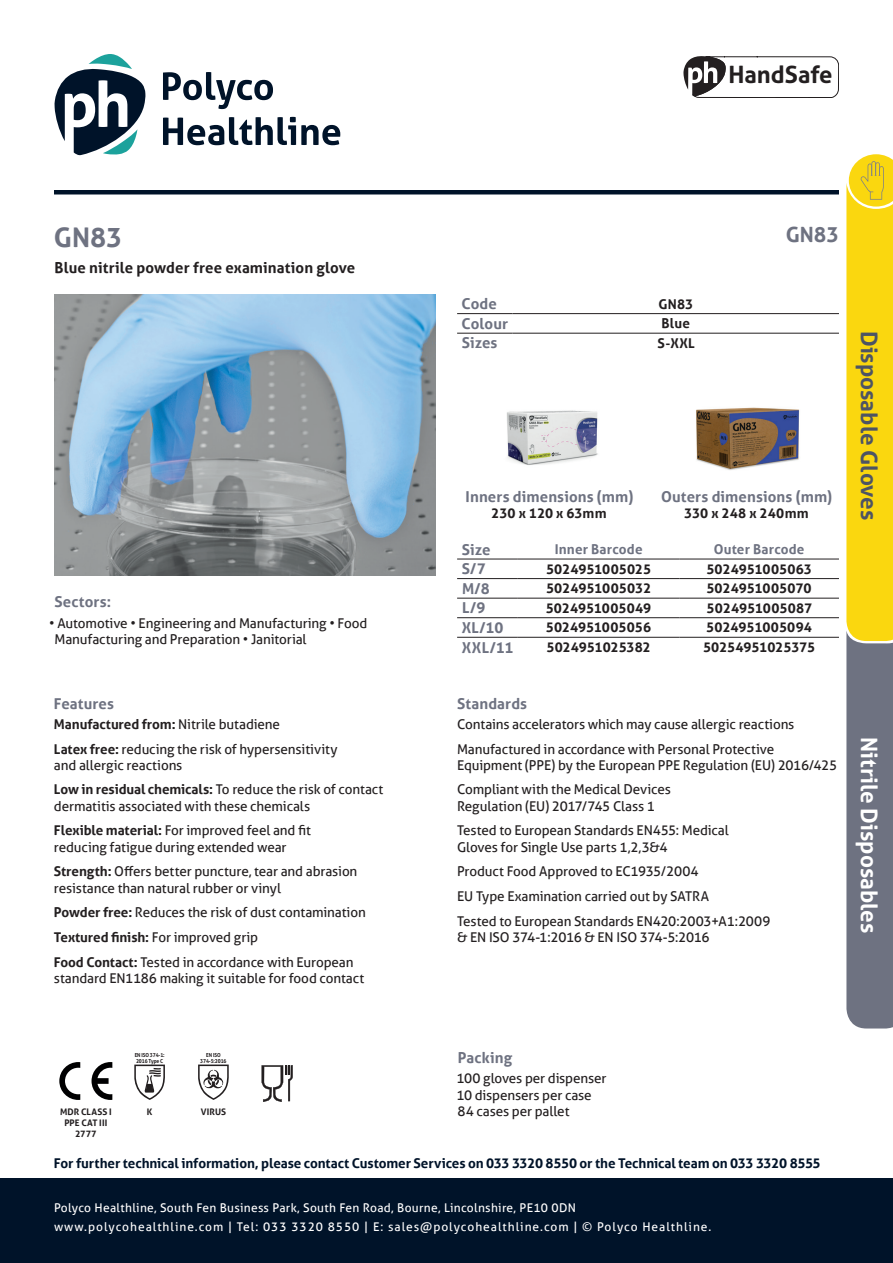
<style>
.page{position:relative;width:893px;height:1263px;background:#fff}
.page>*{position:absolute;margin:0;border:0;box-sizing:border-box;transform-origin:0 0}
.t1{font:700 27px "Aller";color:#6e7281}
.t2{font:700 23.85px "Aller";color:#231f20}
.t3{font:700 22.5px "Aller";color:#fff}
.t4{font:700 22.5px "Aller";color:#4d5464}
.t5{font:700 21px "Aller";color:#6e7281}
.t6{font:700 15px "Aller";letter-spacing:.005em;color:#6e7281}
.t7{font:700 15px "Aller";letter-spacing:.005em;color:#231f20}
.t8{font:13.5px/24.8px "Aller";letter-spacing:-.01em;color:#231f20}
.t9{font:700 13.5px "Aller";color:#231f20}
.t10{font:700 13.5px "Aller";letter-spacing:-.01em;color:#001329}
.t11{font:700 13.5px "Aller";letter-spacing:.015em;color:#6e7281}
.t12{font:12px/19.2px "Aller";letter-spacing:.06em;color:#fff}
.t13{font:700 9px/10.8px "Aller";letter-spacing:.01em;color:#231f20;text-align:center}
.t14{font:700 5.55px/6.3px "Aller";letter-spacing:-.02em;color:#231f20;scale:.9 1}
.s1{font-weight:700}
</style>
<div class="page">
<img style="left:54px;top:294px;width:382px;height:281px">
<svg style="left:683px;top:56px;width:156px;height:42px"></svg>
<hr style="left:457px;top:313px;width:55px;height:1px;background:#231f20">
<hr style="left:512px;top:313px;width:327px;height:1px;background:#231f20">
<hr style="left:457px;top:333px;width:55px;height:1px;background:#231f20">
<hr style="left:512px;top:333px;width:327px;height:1px;background:#231f20">
<img style="left:507px;top:410px;width:91px;height:55px">
<img style="left:696px;top:407px;width:104px;height:63px">
<svg style="left:92px;top:1062px;width:20px;height:38px"></svg>
<svg style="left:59px;top:1062px;width:21px;height:38px"></svg>
<svg style="left:134px;top:1064px;width:31px;height:36px"></svg>
<svg style="left:198px;top:1064px;width:31px;height:36px"></svg>
<svg style="left:262px;top:1065px;width:31px;height:37px"></svg>
<hr style="left:457px;top:559px;width:61px;height:1px;background:#231f20">
<hr style="left:518px;top:559px;width:161px;height:1px;background:#231f20">
<hr style="left:679px;top:559px;width:160px;height:1px;background:#231f20">
<hr style="left:457px;top:578px;width:61px;height:1px;background:#231f20">
<hr style="left:518px;top:578px;width:161px;height:1px;background:#231f20">
<hr style="left:679px;top:578px;width:160px;height:1px;background:#231f20">
<hr style="left:457px;top:598px;width:61px;height:1px;background:#231f20">
<hr style="left:518px;top:598px;width:161px;height:1px;background:#231f20">
<hr style="left:679px;top:598px;width:160px;height:1px;background:#231f20">
<hr style="left:457px;top:617px;width:61px;height:1px;background:#231f20">
<hr style="left:518px;top:617px;width:161px;height:1px;background:#231f20">
<hr style="left:679px;top:617px;width:160px;height:1px;background:#231f20">
<hr style="left:457px;top:637px;width:61px;height:1px;background:#231f20">
<hr style="left:518px;top:637px;width:161px;height:1px;background:#231f20">
<hr style="left:679px;top:637px;width:160px;height:1px;background:#231f20">
<div style="left:0;top:1178px;width:893px;height:85px;background:#001329"></div>
<svg style="left:163px;top:72px;width:110px;height:37px"></svg>
<svg style="left:163px;top:117px;width:177px;height:28px"></svg>
<svg style="left:55px;top:54px;width:91px;height:101px"></svg>
<hr style="left:54px;top:190px;width:785px;height:4px;background:#001329">
<svg style="left:846px;top:154px;width:47px;height:874px;background:#bcab46"></svg>
<h2 class="t2" style="left:728px;top:60px;width:106px">HandSafe</h2>
<h1 class="t1" style="left:54px;top:221px;width:70px">GN83</h1>
<p class="t7" style="left:55px;top:258px;width:302px">Blue nitrile powder free examination glove</p>
<p class="t6" style="left:54px;top:593px;width:58px">Sectors:</p>
<p class="t8" style="left:55px;top:615px;width:314px;line-height:16.2px;text-indent:-5px">• Automotive • Engineering and Manufacturing • Food<br>Manufacturing and Preparation • Janitorial</p>
<p class="t6" style="left:54px;top:694px;width:62px">Features</p>
<p class="t8" style="left:54px;top:712px;width:285px"><span class="s1">Manufactured from:</span> Nitrile butadiene<br><span class="s1">Latex free:</span> reducing the risk of hypersensitivity</p>
<p class="t8" style="left:54px;top:752px;width:331px">and allergic reactions<br><span class="s1">Low in residual chemicals:</span> To reduce the risk of contact</p>
<p class="t8" style="left:54px;top:793px;width:259px">dermatitis associated with these chemicals<br><span class="s1">Flexible material:</span> For improved feel and fit</p>
<p class="t8" style="left:54px;top:834px;width:305px">reducing fatigue during extended wear<br><span class="s1">Strength:</span> Offers better puncture, tear and abrasion</p>
<p class="t8" style="left:54px;top:875px;width:313px">resistance than natural rubber or vinyl<br><span class="s1">Powder free:</span> Reduces the risk of dust contamination <span class="s1">Textured finish:</span> For improved grip<br><span class="s1">Food Contact:</span> Tested in accordance with European</p>
<p class="t8" style="left:54px;top:966px;width:312px">standard EN1186 making it suitable for food contact</p>
<h3 class="t5" style="left:786px;top:222px;width:55px">GN83</h3>
<p class="t6" style="left:462px;top:295px;width:37px">Code</p>
<p class="t9" style="left:658px;top:296px;width:36px">GN83</p>
<p class="t6" style="left:462px;top:314px;width:48px">Colour</p>
<p class="t9" style="left:662px;top:315px;width:30px">Blue</p>
<p class="t6" style="left:462px;top:334px;width:37px">Sizes</p>
<p class="t9" style="left:657px;top:335px;width:39px">S-XXL</p>
<p class="t6" style="left:466px;top:487px;width:169px">Inners dimensions (mm)</p>
<p class="t9" style="left:491px;top:505px;width:117px">230 x 120 x 63mm</p>
<p class="t6" style="left:661px;top:487px;width:173px">Outers dimensions (mm)</p>
<p class="t9" style="left:684px;top:505px;width:126px">330 x 248 x 240mm</p>
<p class="t6" style="left:462px;top:540px;width:30px">Size</p>
<p class="t11" style="left:555px;top:541px;width:89px">Inner Barcode</p>
<p class="t11" style="left:714px;top:541px;width:92px">Outer Barcode</p>
<p class="t6" style="left:462px;top:560px;width:25px">S/7</p>
<p class="t9" style="left:546px;top:561px;width:107px">5024951005025</p>
<p class="t9" style="left:706px;top:561px;width:107px">5024951005063</p>
<p class="t6" style="left:462px;top:579px;width:29px">M/8</p>
<p class="t9" style="left:546px;top:580px;width:107px">5024951005032</p>
<p class="t9" style="left:706px;top:580px;width:107px">5024951005070</p>
<p class="t6" style="left:462px;top:599px;width:25px">L/9</p>
<p class="t9" style="left:546px;top:600px;width:107px">5024951005049</p>
<p class="t9" style="left:707px;top:600px;width:107px">5024951005087</p>
<p class="t6" style="left:462px;top:618px;width:43px">XL/10</p>
<p class="t9" style="left:546px;top:619px;width:107px">5024951005056</p>
<p class="t9" style="left:706px;top:619px;width:107px">5024951005094</p>
<p class="t6" style="left:462px;top:638px;width:53px">XXL/11</p>
<p class="t9" style="left:546px;top:639px;width:106px">5024951025382</p>
<p class="t9" style="left:703px;top:639px;width:114px">50254951025375</p>
<p class="t6" style="left:457px;top:694px;width:72px">Standards</p>
<p class="t8" style="left:457px;top:712px;width:339px">Contains accelerators which may cause allergic reactions<br>Manufactured in accordance with Personal Protective</p>
<p class="t8" style="left:457px;top:752px;width:382px">Equipment (PPE) by the European PPE Regulation (EU) 2016/425<br>Compliant with the Medical Devices</p>
<p class="t8" style="left:457px;top:793px;width:273px">Regulation (EU) 2017/745 Class 1<br>Tested to European Standards EN455: Medical</p>
<p class="t8" style="left:457px;top:834px;width:315px">Gloves for Single Use parts 1,2,3&amp;4<br>Product Food Approved to EC1935/2004<br>EU Type Examination carried out by SATRA<br>Tested to European Standards EN420:2003+A1:2009</p>
<p class="t8" style="left:457px;top:925px;width:254px">&amp; EN ISO 374-1:2016 &amp; EN ISO 374-5:2016</p>
<h3 class="t4" style="left:883px;top:331px;width:191px;rotate:90deg">Disposable Gloves</h3>
<h3 class="t3" style="left:883px;top:737px;width:198px;rotate:90deg">Nitrile Disposables</h3>
<p class="t14" style="left:135px;top:1051px;width:35px">EN ISO 374-1:<br>2016 Type C</p>
<p class="t13" style="left:60px;top:1106px;width:53px">MDR CLASS I<br>PPE CAT III<br>2777</p>
<p class="t13" style="left:147px;top:1106px;width:7px">K</p>
<p class="t14" style="left:200px;top:1051px;width:31px;text-align:center">EN ISO<br>374-5:2016</p>
<p class="t13" style="left:201px;top:1106px;width:27px">VIRUS</p>
<p class="t6" style="left:458px;top:1048px;width:56px">Packing</p>
<p class="t8" style="left:456px;top:1070px;width:152px;line-height:16.2px">100 gloves per dispenser<br>10 dispensers per case<br>84 cases per pallet</p>
<p class="t10" style="left:54px;top:1155px;width:768px">For further technical information, please contact Customer Services on 033 3320 8550 or the Technical team on 033 3320 8555</p>
<p class="t12" style="left:54px;top:1198px;width:659px">Polyco Healthline, South Fen Business Park, South Fen Road, Bourne, Lincolnshire, PE10 0DN www.polycohealthline.com | Tel: 033 3320 8550 | E: sales@polycohealthline.com | © Polyco Healthline.</p>
</div>
